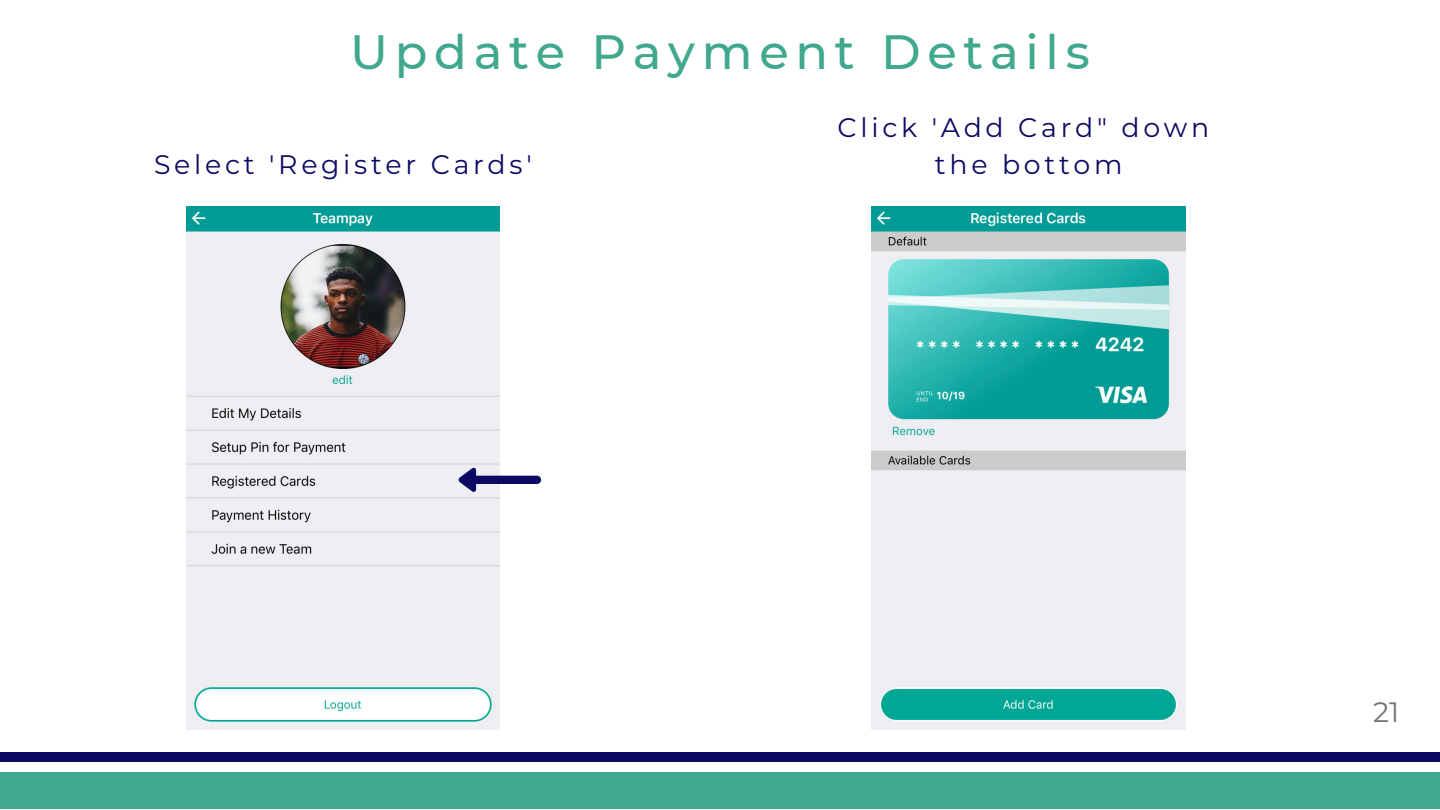
<style>
.page{position:relative;width:1440px;height:810px;background:#fff}
.page>*{position:absolute;margin:0;border:0;box-sizing:border-box;transform-origin:0 0}
.t1{font:500 48px "Montserrat";letter-spacing:.14em;color:#40a88c}
.t2{font:28px "Montserrat";color:#737373}
.t3{font:26.8px/37.4px "Montserrat";letter-spacing:.14em;color:#0b0962;text-align:center}
</style>
<div class="page">
<div style="left:0;top:773px;width:1440px;height:36px;background:#40a88c"></div>
<div style="left:0;top:752px;width:1440px;height:10px;background:#0b0962"></div>
<img style="left:186px;top:206px;width:314px;height:523px">
<svg style="left:459px;top:468px;width:82px;height:24px"></svg>
<img style="left:872px;top:206px;width:313px;height:523px">
<h1 class="t1" style="left:350px;top:23px;width:741px">Update Payment Details</h1>
<p class="t3" style="left:154px;top:145px;width:379px">Select 'Register Cards'</p>
<p class="t3" style="left:838px;top:108px;width:373px">Click 'Add Card" down the bottom</p>
<p class="t2" style="left:1373px;top:693px;width:28px">21</p>
</div>
